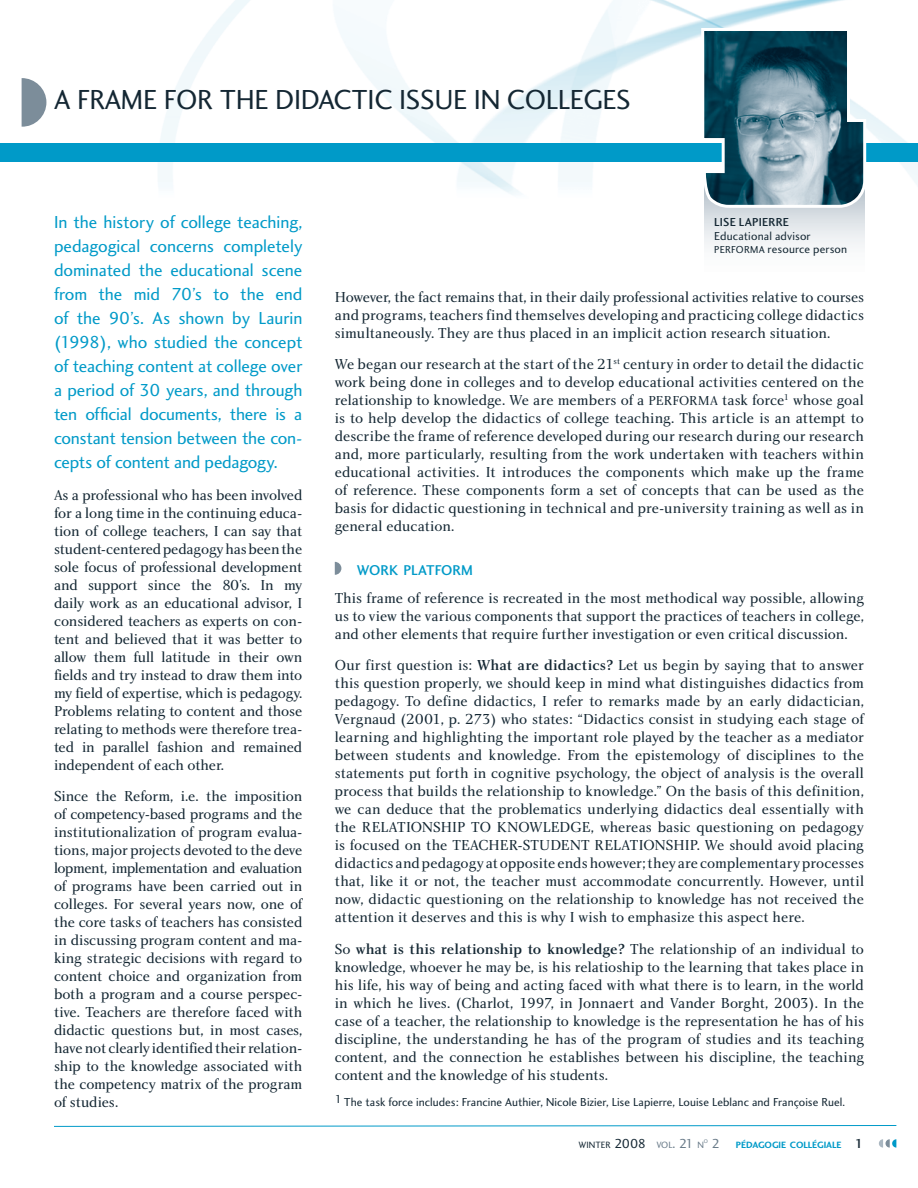
<style>
.page{position:relative;width:918px;height:1188px;background:#fff}
.page>*{position:absolute;margin:0;border:0;box-sizing:border-box;transform-origin:0 0}
.t1{font:28.5px "Charlotte Sans Book Plain";letter-spacing:-.01em;color:#142733}
.t2{font:18px/24px "Charlotte Sans Book Plain";letter-spacing:-.015em;color:#009ac8;text-align:justify}
.t3{font:15px/18px "Charlotte Book Plain";letter-spacing:-.005em;color:#142733;text-align:justify}
.t4{font:15px "Charlotte Medium Plain";letter-spacing:-.01em;color:#142733}
.t5{font:14.7px "Charlotte Sans Medium Plain";color:#009ac8}
.t6{font:12px/13.5px "Charlotte Sans Book Plain";letter-spacing:.005em;color:#142733}
.t7{font:12px "Charlotte Sans Medium Plain";letter-spacing:.02em;color:#142733}
.t8{font:9.45px "Charlotte Sans Bold Plain";color:#009ac8}
.t9{font:9.45px "Charlotte Sans Book Plain";color:#142733}
.t10{font:5.55px "Charlotte Sans Book Plain";color:#687a88}
.s1{font-size:10.5px}
.s2{font-size:13.5px}
.s3{font-family:"Charlotte Medium Plain"}
.s4{font-family:"Charlotte Book Plain"}
.s5{color:#687a88}
.s6{font-size:13.5px;color:#687a88}
.s7{font-family:"Charlotte Sans Book Plain";font-size:13.5px;color:#687a88}
.s8{font-family:"Charlotte Sans Medium Plain";font-size:13.5px;color:#142733}
</style>
<div class="page">
<img style="left:0;top:0;width:918px;height:195px">
<svg style="left:704px;top:209px;width:161px;height:38px"></svg>
<svg style="left:22px;top:78px;width:24px;height:49px"></svg>
<div style="left:0;top:144px;width:918px;height:18px;background:#009ac8"></div>
<svg style="left:54px;top:1125px;width:843px;height:2px;background:#7fcbe2"></svg>
<svg style="left:879px;top:1139px;width:17px;height:9px"></svg>
<svg style="left:700px;top:26px;width:168px;height:183px"></svg>
<svg style="left:335px;top:562px;width:6px;height:13px"></svg>
<h1 class="t1" style="left:54px;top:88px;width:578px">A FRAME FOR THE DIDACTIC ISSUE IN COLLEGES</h1>
<p class="t2" style="left:54px;top:212px;width:250px">In the history of college teaching, pedagogical concerns completely dominated the educational scene from the mid 70’s to the end of the 90’s. As shown by Laurin (1998), who studied the concept of teaching content at college over a period of 30 years, and through ten official documents, there is a constant tension between the con&shy;cepts of content and pedagogy.</p>
<p class="t3" style="left:54px;top:487px;width:250px">As a professional who has been involved for a long time in the continuing educa&shy;tion of college teachers, I can say that student-centered pedagogy has been the sole focus of professional development and support since the 80’s. In my daily work as an educational advisor, I considered teachers as experts on con&shy;tent and believed that it was better to allow them full latitude in their own fields and try instead to draw them into my field of expertise, which is pedagogy.<br>Problems relating to content and those relating to methods were therefore trea&shy;ted in parallel fashion and remained independent of each other.</p>
<p class="t3" style="left:54px;top:788px;width:250px">Since the Reform, i.e. the imposition of competency-based programs and the institutionalization of program evalua&shy;tions, major projects devoted to the deve lopment, implementation and evaluation of programs have been carried out in colleges. For several years now, one of the core tasks of teachers has consisted in discussing program content and ma&shy;king strategic decisions with regard to content choice and organization from both a program and a course perspec&shy;tive. Teachers are therefore faced with didactic questions but, in most cases, have not clearly identified their relation&shy;ship to the knowledge associated with the competency matrix of the program of studies.</p>
<p class="t7" style="left:714px;top:217px;width:76px">LISE LAPIERRE</p>
<p class="t6" style="left:714px;top:230px;width:135px">Educational advisor<br><span class="s1">PERFORMA</span> resource person</p>
<p class="t3" style="left:335px;top:289px;width:531px">However, the fact remains that, in their daily professional activities relative to courses and programs, teachers find themselves developing and practicing college didactics simultaneously. They are thus placed in an implicit action research situation.</p>
<p class="t3" style="left:335px;top:357px;width:531px">We began our research at the start of the 21<sup>st</sup> century in order to detail the didactic work being done in colleges and to develop educational activities centered on the relationship to knowledge. We are members of a <span class="s2">PERFORMA</span> task force<sup>1</sup> whose goal is to help develop the didactics of college teaching. This article is an attempt to describe the frame of reference developed during our research during our research and, more particularly, resulting from the work undertaken with teachers within educational activities. It introduces the components which make up the frame of reference. These components form a set of concepts that can be used as the basis for didactic questioning in technical and pre-university training as well as in general education.</p>
<p class="t5" style="left:357px;top:565px;width:118px">WORK PLATFORM</p>
<p class="t3" style="left:335px;top:590px;width:531px">This frame of reference is recreated in the most methodical way possible, allowing us to view the various components that support the practices of teachers in college, and other elements that require further investigation or even critical discussion.</p>
<p class="t3" style="left:335px;top:658px;width:531px">Our first question is: <span class="s3">What are didactics?</span> Let us begin by saying that to answer this question properly, we should keep in mind what distinguishes didactics from pedagogy. To define didactics, I refer to remarks made by an early didactician, Vergnaud (2001, p. 273) who states: “Didactics consist in studying each stage of learning and highlighting the important role played by the teacher as a mediator between students and knowledge. From the epistemology of disciplines to the statements put forth in cognitive psychology, the object of analysis is the overall process that builds the relationship to knowledge.” On the basis of this definition, we can deduce that the problematics underlying didactics deal essentially with the RELATIONSHIP TO KNOWLEDGE, whereas basic questioning on pedagogy is focused on the TEACHER-STUDENT RELATIONSHIP. We should avoid placing didactics and pedagogy at opposite ends however; they are complementary processes that, like it or not, the teacher must accommodate concurrently. However, until now, didactic questioning on the relationship to knowledge has not received the attention it deserves and this is why I wish to emphasize this aspect here.</p>
<p class="t4" style="left:335px;top:943px;width:531px"><span class="s4">So</span> what is this relationship to knowledge? <span class="s4">The relationship of an individual to</span></p>
<p class="t3" style="left:335px;top:959px;width:531px">knowledge, whoever he may be, is his relatioship to the learning that takes place in his life, his way of being and acting faced with what there is to learn, in the world in which he lives. (Charlot, 1997, in Jonnaert and Vander Borght, 2003). In the case of a teacher, the relationship to knowledge is the representation he has of his discipline, the understanding he has of the program of studies and its teaching content, and the connection he establishes between his discipline, the teaching content and the knowledge of his students.</p>
<p class="t6" style="left:335px;top:1097px;width:512px">1 The task force includes: Francine Authier, Nicole Bizier, Lise Lapierre, Louise Leblanc and Françoise Ruel.</p>
<p class="t9" style="left:579px;top:1141px;width:127px">WINTER <span class="s2">2008</span> <span class="s5">VOL</span><span class="s6">. 21</span> <span class="s5">N</span></p>
<p class="t10" style="left:704px;top:1139px;width:6px">O</p>
<p class="t8" style="left:712px;top:1141px;width:153px"><span class="s7">2</span> PÉDAGOGIE COLLÉGIALE <span class="s8">1</span></p>
</div>
